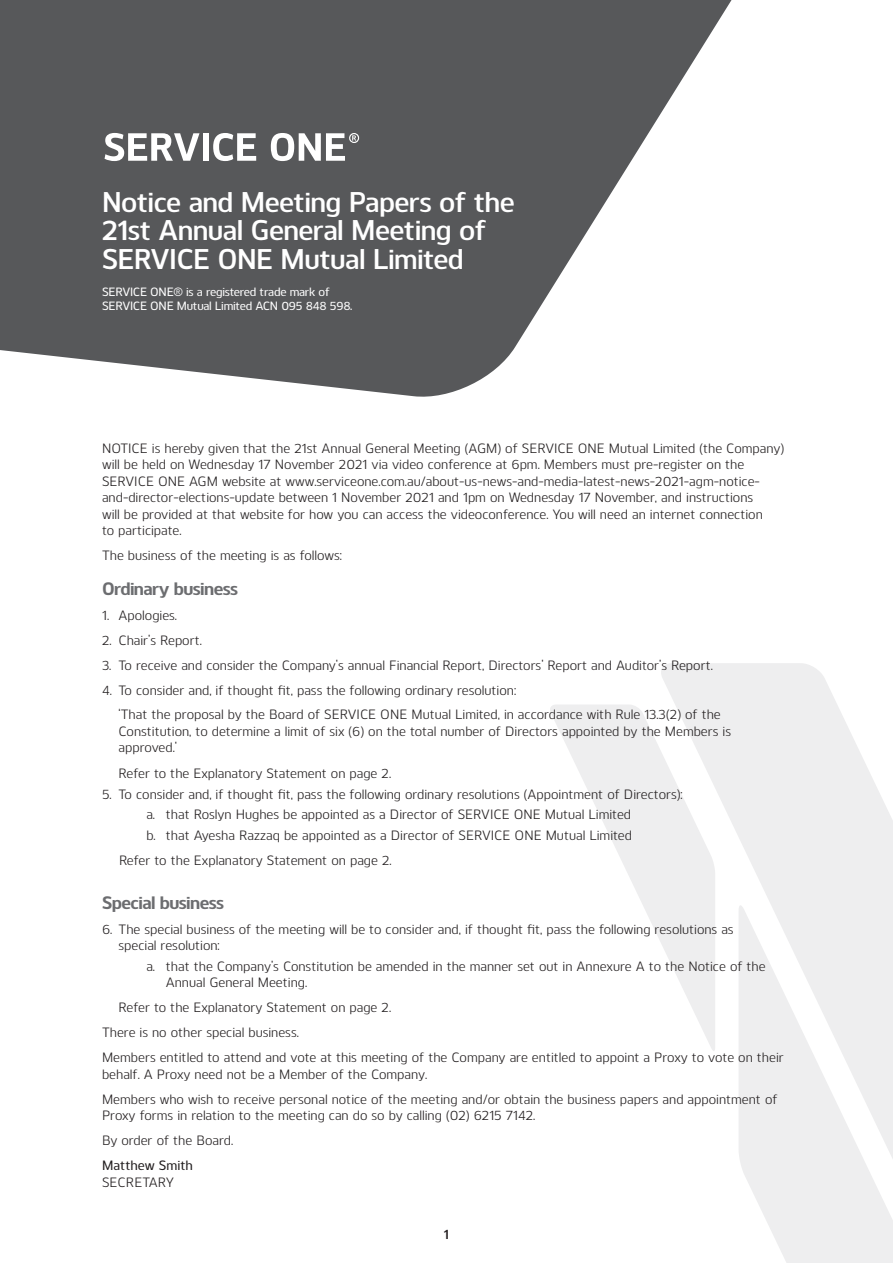
<style>
.page{position:relative;width:893px;height:1263px;background:#fff}
.page>*{position:absolute;margin:0;border:0;box-sizing:border-box;transform-origin:0 0}
.t1{font:600 28.5px/28.5px "Kobern";letter-spacing:-.02em;color:#fff}
.t2{font:700 18px "Kobern";letter-spacing:-.03em;color:#6c6d70}
.BODY{font:13.5px/16.5px "Kobern";color:#231f20}
.NUMBERS{font:13.5px/16.5px "Kobern";color:#231f20}
.BODY_Indent{font:13.5px "Kobern";color:#231f20}
.BODY-2{font:500 13.5px/16.5px "Kobern";color:#231f20}
.t3{font:600 13.5px "Kobern";color:#231f20}
.t4{font:500 12px/13.5px "Kobern";letter-spacing:-.02em;color:#fff}
.s1{font-weight:400}
</style>
<div class="page">
<svg style="left:550px;top:705px;width:108px;height:231px"></svg>
<svg style="left:658px;top:663px;width:235px;height:600px;fill:#eeeeef"></svg>
<svg style="left:0;top:0;width:732px;height:397px;fill:#57585a"></svg>
<svg style="left:105px;top:133px;width:94px;height:28px"></svg>
<div style="left:203px;top:133px;width:6px;height:28px;background:#fff"></div>
<svg style="left:213px;top:133px;width:43px;height:28px"></svg>
<svg style="left:271px;top:133px;width:88px;height:28px"></svg>
<h1 class="t1" style="left:102px;top:186px;width:414px">Notice and Meeting Papers of the<br>21st Annual General Meeting of<br>SERVICE ONE Mutual Limited</h1>
<h1 class="t4" style="left:102px;top:284px;width:252px">SERVICE ONE® is a registered trade mark of<br>SERVICE ONE Mutual Limited ACN 095 848 598.</h1>
<p class="BODY" style="left:102px;top:439px;width:684px">NOTICE is hereby given that the 21st Annual General Meeting (AGM) of SERVICE ONE Mutual Limited (the Company) will be held on Wednesday 17 November 2021 via video conference at 6pm. Members must pre-register on the SERVICE ONE AGM website at www.serviceone.com.au/about-us-news-and-media-latest-news-2021-agm-notice&shy;and-director-elections-update between 1 November 2021 and 1pm on Wednesday 17 November, and instructions<br>will be provided at that website for how you can access the videoconference. You will need an internet connection<br>to participate.</p>
<p class="BODY" style="left:102px;top:547px;width:241px">The business of the meeting is as follows:</p>
<h2 class="t2" style="left:102px;top:576px;width:138px">Ordinary business</h2>
<p class="BODY" style="left:102px;top:607px;width:77px">1. Apologies.</p>
<p class="BODY" style="left:102px;top:632px;width:101px">2. Chair’s Report.</p>
<p class="BODY" style="left:102px;top:657px;width:612px">3. To receive and consider the Company’s annual Financial Report, Directors’ Report and Auditor’s Report.</p>
<p class="BODY" style="left:119px;top:678px;width:604px;line-height:24px;text-indent:-16px">4. To consider and, if thought fit, pass the following ordinary resolution:<br>‘That the proposal by the Board of SERVICE ONE Mutual Limited, in accordance with Rule 13.3(2) of the</p>
<p class="BODY" style="left:119px;top:722px;width:614px">Constitution, to determine a limit of six (6) on the total number of Directors appointed by the Members is approved.’</p>
<p class="BODY" style="left:119px;top:764px;width:274px">Refer to the Explanatory Statement on page 2.</p>
<p class="BODY" style="left:102px;top:785px;width:582px">5. To consider and, if thought fit, pass the following ordinary resolutions (Appointment of Directors):</p>
<p class="BODY" style="left:146px;top:806px;width:486px">a. that Roslyn Hughes be appointed as a Director of SERVICE ONE Mutual Limited</p>
<p class="BODY" style="left:146px;top:826px;width:487px">b. that Ayesha Razzaq be appointed as a Director of SERVICE ONE Mutual Limited</p>
<p class="BODY_Indent" style="left:119px;top:851px;width:274px">Refer to the Explanatory Statement on page 2.</p>
<h2 class="t2" style="left:102px;top:890px;width:124px">Special business</h2>
<p class="NUMBERS" style="left:119px;top:920px;width:617px;text-indent:-17px">6. The special business of the meeting will be to consider and, if thought fit, pass the following resolutions as special resolution:</p>
<p class="BODY" style="left:166px;top:957px;width:601px;text-indent:-20px">a. that the Company’s Constitution be amended in the manner set out in Annexure A to the Notice of the<br>Annual General Meeting.</p>
<p class="BODY" style="left:119px;top:999px;width:274px">Refer to the Explanatory Statement on page 2.</p>
<p class="BODY" style="left:102px;top:1024px;width:198px">There is no other special business.</p>
<p class="BODY" style="left:102px;top:1049px;width:683px">Members entitled to attend and vote at this meeting of the Company are entitled to appoint a Proxy to vote on their behalf. A Proxy need not be a Member of the Company.</p>
<p class="BODY" style="left:102px;top:1090px;width:677px">Members who wish to receive personal notice of the meeting and/or obtain the business papers and appointment of<br>Proxy forms in relation to the meeting can do so by calling (02) 6215 7142.</p>
<p class="BODY" style="left:102px;top:1132px;width:133px">By order of the Board.</p>
<p class="BODY-2" style="left:102px;top:1157px;width:92px">Matthew Smith<br><span class="s1">SECRETARY</span></p>
<p class="t3" style="left:444px;top:1224px;width:7px">1</p>
</div>
